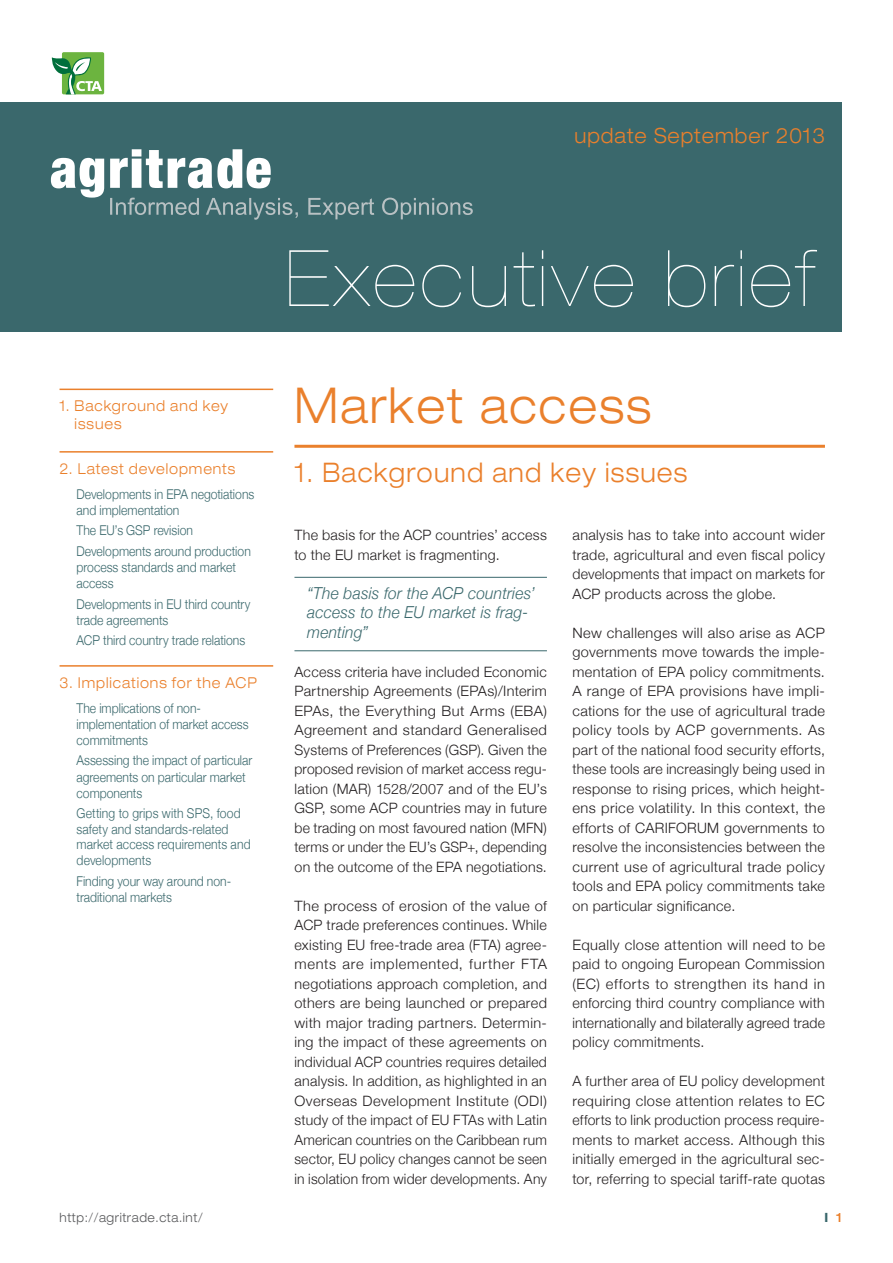
<style>
.page{position:relative;width:893px;height:1263px;background:#fff}
.page>*{position:absolute;margin:0;border:0;box-sizing:border-box;transform-origin:0 0}
.t1{font:300 expanded 49.5px "Helvetica Neue";letter-spacing:.05em;color:#ea802c;scale:.9 1}
.t2{font:300 expanded 27px "Helvetica Neue";letter-spacing:.05em;color:#ea802c;scale:.9 1}
.t3{font:300 expanded 21px "Helvetica Neue";letter-spacing:.05em;color:#ea802c;scale:.9 1}
.t4{font:italic 300 16.5px/19.5px "Helvetica Neue";letter-spacing:.01em;color:#3a686c;scale:.95 1}
.t5{font:300 expanded 15px/18px "Helvetica Neue";letter-spacing:.065em;color:#ea802c;scale:.9 1}
.t6{font:300 14.25px/19.5px "Helvetica Neue";letter-spacing:.02em;color:#231f20;text-align:justify}
.t7{font:300 13.5px/16.2px "Helvetica Neue";color:#3a686c;scale:.9 1}
.t8{font:300 expanded 12.75px "Helvetica Neue";letter-spacing:.05em;color:#57585a;scale:.9 1}
.t9{font:700 expanded 12.75px "Helvetica Neue";color:#3a686c;scale:.9 1}
.s1{font-weight:500;color:#ea802c}
</style>
<div class="page">
<div style="left:0;top:102px;width:842px;height:229px;background:#3a686c"></div>
<hr style="left:294px;top:577px;width:253px;height:1px;background:#3a686c">
<hr style="left:294px;top:650px;width:253px;height:1px;background:#3a686c">
<svg style="left:289px;top:250px;width:528px;height:57px"></svg>
<svg style="left:51px;top:158px;width:53px;height:40px"></svg>
<svg style="left:110px;top:149px;width:161px;height:39px"></svg>
<svg style="left:110px;top:198px;width:363px;height:22px"></svg>
<hr style="left:294px;top:445px;width:531px;height:3px;background:#ea802c">
<svg style="left:51px;top:52px;width:54px;height:43px"></svg>
<hr style="left:60px;top:389px;width:213px;height:1px;background:#ea802c">
<hr style="left:60px;top:451px;width:213px;height:2px;background:#ea802c">
<hr style="left:60px;top:665px;width:213px;height:2px;background:#ea802c">
<h3 class="t3" style="left:575px;top:123px;width:280px">update September 2013</h3>
<p class="t5" style="left:75px;top:397px;width:172px;text-indent:-15px">1. Background and key issues</p>
<p class="t5" style="left:60px;top:459px;width:197px">2. Latest developments</p>
<p class="t7" style="left:77px;top:485px;width:199px">Developments in EPA negotiations and implementation</p>
<p class="t7" style="left:77px;top:519px;width:195px;line-height:20.4px">The EU’s GSP revision<br>Developments around production</p>
<p class="t7" style="left:77px;top:558px;width:179px">process standards and market access</p>
<p class="t7" style="left:77px;top:595px;width:195px">Developments in EU third country trade agreements</p>
<p class="t7" style="left:77px;top:631px;width:189px">ACP third country trade relations</p>
<p class="t5" style="left:60px;top:673px;width:221px">3. Implications for the ACP</p>
<p class="t7" style="left:77px;top:699px;width:193px">The implications of non&shy;implementation of market access commitments</p>
<p class="t7" style="left:77px;top:752px;width:197px">Assessing the impact of particular agreements on particular market components</p>
<p class="t7" style="left:77px;top:804px;width:195px;line-height:15.8px">Getting to grips with SPS, food safety and standards-related market access requirements and developments</p>
<p class="t7" style="left:77px;top:872px;width:173px">Finding your way around non&shy;traditional markets</p>
<h1 class="t1" style="left:294px;top:376px;width:398px">Market access</h1>
<h2 class="t2" style="left:294px;top:456px;width:438px">1. Background and key issues</h2>
<p class="t6" style="left:294px;top:525px;width:254px">The basis for the ACP countries’ access to the EU market is fragmenting.</p>
<p class="t4" style="left:307px;top:582px;width:242px">“The basis for the ACP countries’ access to the EU market is frag&shy;menting”</p>
<p class="t6" style="left:294px;top:661px;width:254px">Access criteria have included Economic Partnership Agreements (EPAs)/Interim EPAs, the Everything But Arms (EBA)<br>Agreement and standard Generalised Systems of Preferences (GSP). Given the proposed revision of market access regu&shy;lation (MAR) 1528/2007 and of the EU’s GSP, some ACP countries may in future be trading on most favoured nation (MFN) terms or under the EU’s GSP+, depending on the outcome of the EPA negotiations.</p>
<p class="t6" style="left:294px;top:895px;width:254px">The process of erosion of the value of ACP trade preferences continues. While existing EU free-trade area (FTA) agree&shy;ments are implemented, further FTA negotiations approach completion, and others are being launched or prepared with major trading partners. Determin&shy;ing the impact of these agreements on individual ACP countries requires detailed analysis. In addition, as highlighted in an Overseas Development Institute (ODI) study of the impact of EU FTAs with Latin American countries on the Caribbean rum sector, EU policy changes cannot be seen in isolation from wider developments. Any</p>
<p class="t6" style="left:572px;top:525px;width:254px">analysis has to take into account wider trade, agricultural and even fiscal policy developments that impact on markets for ACP products across the globe.</p>
<p class="t6" style="left:572px;top:622px;width:254px">New challenges will also arise as ACP governments move towards the imple&shy;mentation of EPA policy commitments.<br>A range of EPA provisions have impli&shy;cations for the use of agricultural trade policy tools by ACP governments. As part of the national food security efforts, these tools are increasingly being used in response to rising prices, which height&shy;ens price volatility. In this context, the efforts of CARIFORUM governments to resolve the inconsistencies between the current use of agricultural trade policy tools and EPA policy commitments take on particular significance.</p>
<p class="t6" style="left:572px;top:934px;width:254px">Equally close attention will need to be paid to ongoing European Commission (EC) efforts to strengthen its hand in enforcing third country compliance with internationally and bilaterally agreed trade policy commitments.</p>
<p class="t6" style="left:572px;top:1071px;width:254px">A further area of EU policy development requiring close attention relates to EC efforts to link production process require&shy;ments to market access. Although this initially emerged in the agricultural sec&shy;tor, referring to special tariff-rate quotas</p>
<p class="t8" style="left:60px;top:1210px;width:161px">http://agritrade.cta.int/</p>
<p class="t9" style="left:824px;top:1209px;width:21px">I <span class="s1">1</span></p>
</div>
